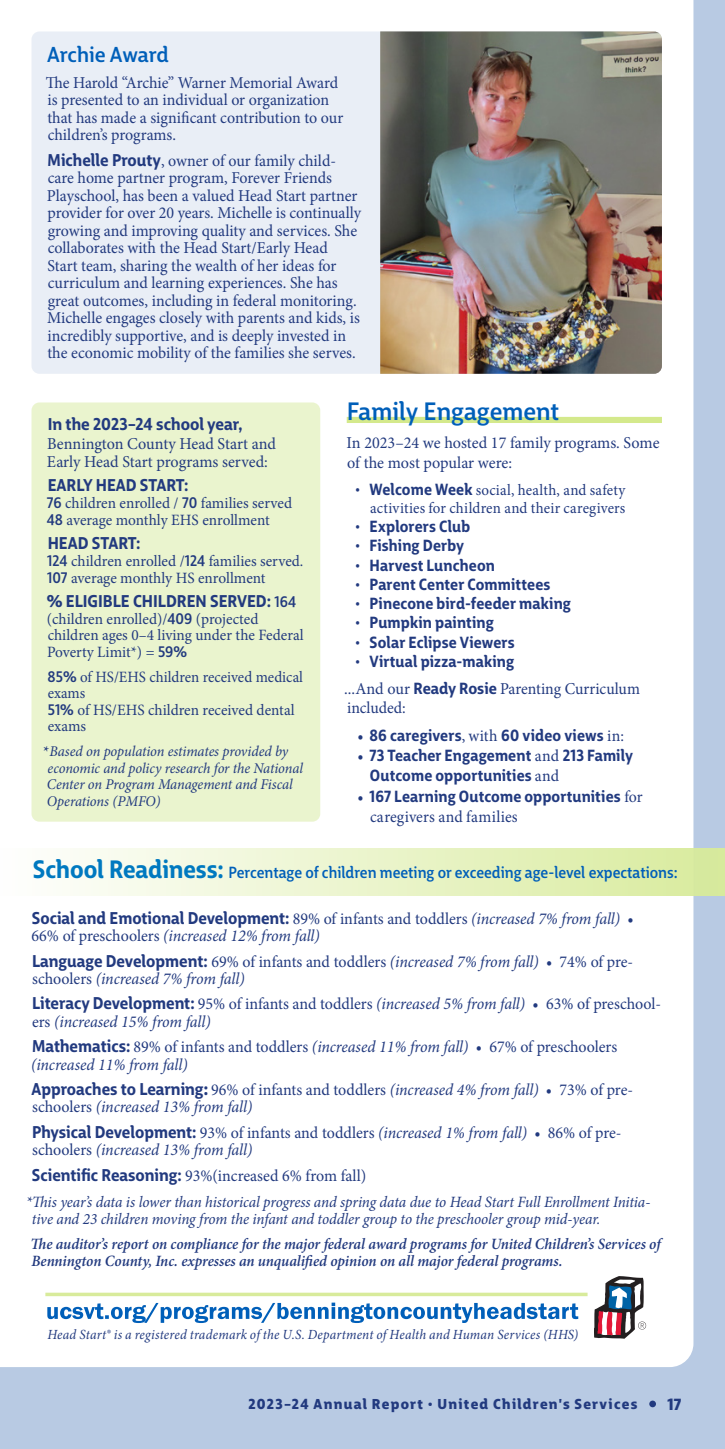
<style>
.page{position:relative;width:725px;height:1449px;background:#fff}
.page>*{position:absolute;margin:0;border:0;box-sizing:border-box;transform-origin:0 0}
.Head_14_15_FG_Med_UL{font:500 24.5px "Big City Grotesque Pro";color:#005fb9}
.Head_12_13_FG_Med{font:500 21px "Big City Grotesque Pro";color:#005fb9}
.Body_text_9_5_10_L{font:16.62px/17.5px "Minion Pro";color:#223a7f;scale:.96 1}
.Body_text_9_5_10_L-2{font:italic 16.62px/17.2px "Minion Pro";letter-spacing:-.005em;color:#223a7f;scale:.96 1}
.Body_text_9_5_10_L-3{font:16.62px/18.4px "Minion Pro";color:#223a7f}
.Body_text_9_5_10_5_L{font:16.62px/20.1px "Minion Pro";letter-spacing:-.005em;color:#223a7f}
.Body_text_9_5_10_L-4{font:700 16.62px "Big City Grotesque Pro";color:#223a7f}
.Body_Text_bullet_list_9_5_10_5{font:16.62px "Minion Pro";letter-spacing:.01em;color:#223a7f;scale:.95 1}
.Body_text_9_5_10_L-5{font:15.75px/16.6px "Minion Pro";color:#223a7f}
.Body_text_9_10_L{font:italic 15.75px/17.2px "Minion Pro";letter-spacing:-.01em;color:#223a7f;scale:.96 1}
.Body_text_9_10_L-2{font:italic 600 15.75px/17.2px "Minion Pro";letter-spacing:-.005em;color:#223a7f;scale:.95 1}
.Body_Text_bullet_list_9_10{font:700 15.75px "Big City Grotesque Pro";letter-spacing:.01em;color:#223a7f;scale:.95 1}
.Body_Text_bullet_list_9_5_10_5-2{font:700 15.75px/20.1px "Big City Grotesque Pro";letter-spacing:.01em;color:#223a7f;scale:.95 1}
.Body_text_9_5_10_L-6{font:15.75px/16.6px "Minion Pro";color:#223a7f;scale:.95 1}
.Head_18_L{font:500 15.75px "Big City Grotesque Pro";color:#005fb9;scale:.95 1}
.Body_Text_bullet_list_9_10-2{font:15.75px/17.5px "Minion Pro";letter-spacing:.01em;color:#223a7f;text-align:right;scale:.95 1}
.Body_text_bullet_list_9_10_last{font:700 15.75px "Big City Grotesque Pro";letter-spacing:.01em;color:#223a7f;scale:.95 1}
.Folio{font:900 15.75px "Big City Grotesque Pro";color:#223a7f}
.Body_text_9_5_10_L-7{font:italic 14.88px/16.6px "Minion Pro";letter-spacing:-.01em;color:#223a7f}
.Caption_L_small_italic{font:italic 14px "Minion Pro";letter-spacing:.015em;color:#223a7f;scale:.95 1}
.Folio_caption_R{font:900 14px "Big City Grotesque Pro";letter-spacing:.09em;color:#223a7f}
.s1{font-family:"Big City Grotesque Pro";font-weight:700}
.s2{font-family:"Big City Grotesque Pro";font-weight:500;font-size:14.88px}
.s3{font-weight:500;font-size:14.88px}
.s4{font-weight:700;font-style:normal}
.s5{font-family:"Big City Grotesque Pro";font-weight:700;font-size:15.75px}
.s6{font-family:"Minion Pro";font-weight:400;font-size:16.62px}
.s7{font-weight:700;font-size:24.5px;color:#0079c0}
.s8{font-family:"Big City Grotesque Pro";font-weight:700;font-style:normal}
.s9{font-style:normal}
.s10{font-style:italic}
.s11{font-family:"Big City Grotesque Pro";font-weight:900;font-style:normal}
</style>
<div class="page">
<div style="left:0;top:0;width:724px;height:1449px;background:#b8cae3"></div>
<div style="left:0;top:0;width:693px;height:1367px;background:#fff"></div>
<svg style="left:594px;top:1276px;width:52px;height:63px;background:#9a8e98"></svg>
<svg style="left:47px;top:1303px;width:531px;height:20px;background:#a4c6e6"></svg>
<div style="left:32px;top:32px;width:348px;height:342px;background:#e9eef6"></div>
<img style="left:380px;top:32px;width:282px;height:342px">
<hr style="left:45px;top:1293px;width:542px;height:3px;background:#d8eb9b">
<div style="left:649px;top:1401px;width:7px;height:6px;background:#223a7f;border-radius:50%"></div>
<div style="left:0;top:848px;width:724px;height:48px;background:linear-gradient(to right,#fefffe,#d8eb9d)"></div>
<div style="left:346px;top:417px;width:316px;height:6px;background:#d4e98c"></div>
<div style="left:32px;top:402px;width:288px;height:420px;background:#eaf4ce;border-radius:8px"></div>
<p class="Head_12_13_FG_Med" style="left:47px;top:38px;width:123px">Archie Award</p>
<p class="Body_text_9_5_10_L" style="left:46px;top:74px;width:311px">The Harold “Archie” Warner Memorial Award is presented to an individual or organization that has made a significant contribution to our children’s programs.</p>
<p class="Body_text_9_5_10_L" style="left:47px;top:152px;width:328px"><span class="s1">Michelle Prouty</span>, owner of our family child&shy;care home partner program, Forever Friends Playschool, has been a valued Head Start partner provider for over 20 years. Michelle is continually growing and improving quality and services. She collaborates with the Head Start/Early Head Start team, sharing the wealth of her ideas for curriculum and learning experiences. She has great outcomes, including in federal monitoring.<br>Michelle engages closely with parents and kids, is incredibly supportive, and is deeply invested in the economic mobility of the families she serves.</p>
<p class="Body_text_9_5_10_L-3" style="left:47px;top:416px;width:230px"><span class="s1">In the 2023–24 school year,<br></span>Bennington County Head Start and<br>Early Head Start programs served:</p>
<p class="Body_text_9_5_10_L-4" style="left:48px;top:472px;width:142px">EARLY HEAD START:</p>
<p class="Body_text_9_5_10_L-5" style="left:47px;top:495px;width:247px"><span class="s2">76</span> children enrolled / <span class="s2">70</span> families served<br><span class="s2">48</span> average monthly EHS enrollment</p>
<p class="Body_text_9_5_10_L-4" style="left:48px;top:530px;width:94px">HEAD START:</p>
<p class="Body_text_9_5_10_L-5" style="left:47px;top:553px;width:258px"><span class="s2">124</span> children enrolled /<span class="s2">124</span> families served.<br><span class="s2">107</span> average monthly HS enrollment</p>
<p class="Body_text_9_5_10_L-4" style="left:47px;top:587px;width:251px">% ELIGIBLE CHILDREN SERVED: <span class="s3">164</span></p>
<p class="Body_text_9_5_10_L-5" style="left:47px;top:610px;width:258px">(children enrolled)/<span class="s2">409</span> (projected children ages 0–4 living under the Federal<br>Poverty Limit*) = <span class="s2">59%</span></p>
<p class="Body_text_9_5_10_L-6" style="left:48px;top:668px;width:270px"><span class="s2">85%</span> of HS/EHS children received medical exams<br><span class="s2">51%</span> of HS/EHS children received dental exams</p>
<p class="Body_text_9_5_10_L-7" style="left:43px;top:743px;width:261px"><span class="s4">*</span>Based on population estimates provided by economic and policy research for the National Center on Program Management and Fiscal Operations (PMFO)</p>
<p class="Head_14_15_FG_Med_UL" style="left:346px;top:391px;width:214px">Family Engagement</p>
<p class="Body_text_9_5_10_5_L" style="left:346px;top:433px;width:314px">In 2023–24 we hosted 17 family programs. Some of the most popular were:</p>
<p class="Body_Text_bullet_list_9_10-2" style="left:355px;top:482px;width:286px"><span class="s1">• Welcome Week</span> social, health, and safety activities for children and their caregivers</p>
<p class="Body_Text_bullet_list_9_10" style="left:355px;top:513px;width:122px">• Explorers Club</p>
<p class="Body_Text_bullet_list_9_10" style="left:355px;top:533px;width:116px">• Fishing Derby</p>
<p class="Body_Text_bullet_list_9_10" style="left:355px;top:552px;width:148px">• Harvest Luncheon</p>
<p class="Body_Text_bullet_list_9_10" style="left:355px;top:571px;width:207px">• Parent Center Committees</p>
<p class="Body_Text_bullet_list_9_10" style="left:355px;top:590px;width:229px">• Pinecone bird-feeder making</p>
<p class="Body_Text_bullet_list_9_10" style="left:355px;top:610px;width:148px">• Pumpkin painting</p>
<p class="Body_Text_bullet_list_9_10" style="left:355px;top:629px;width:169px">• Solar Eclipse Viewers</p>
<p class="Body_text_bullet_list_9_10_last" style="left:355px;top:648px;width:169px">• Virtual pizza-making</p>
<p class="Body_text_9_5_10_L-3" style="left:344px;top:679px;width:297px;line-height:19.2px">...And our <span class="s5">Ready Rosie</span> Parenting Curriculum included:</p>
<p class="Body_Text_bullet_list_9_5_10_5-2" style="left:357px;top:724px;width:282px"><span class="s6">•</span> 86 caregivers<span class="s6">, with</span> 60 video views <span class="s6">in:</span></p>
<p class="Body_Text_bullet_list_9_5_10_5-2" style="left:370px;top:745px;width:278px;text-indent:-13px"><span class="s6">•</span> 73 Teacher Engagement <span class="s6">and</span> 213 Family<br>Outcome opportunities <span class="s6">and</span></p>
<p class="Body_Text_bullet_list_9_5_10_5-2" style="left:357px;top:785px;width:302px"><span class="s6">•</span> 167 Learning Outcome opportunities <span class="s6">for</span></p>
<p class="Body_Text_bullet_list_9_5_10_5" style="left:370px;top:805px;width:157px">caregivers and families</p>
<p class="Head_18_L" style="left:33px;top:860px;width:680px"><span class="s7">School Readiness:</span> Percentage of children meeting or exceeding age-level expectations:</p>
<p class="Body_text_9_5_10_L-2" style="left:32px;top:910px;width:628px"><span class="s8">Social and Emotional Development:</span> <span class="s9">89% of infants and toddlers</span> (increased 7% from fall) <span class="s9">•<br>66% of preschoolers</span> (increased 12% from fall)</p>
<p class="Body_text_9_5_10_L" style="left:32px;top:953px;width:627px"><span class="s1">Language Development:</span> 69% of infants and toddlers <span class="s10">(increased 7% from fall)</span> • 74% of pre&shy;schoolers <span class="s10">(increased 7% from fall)</span></p>
<p class="Body_text_9_5_10_L-2" style="left:32px;top:996px;width:656px"><span class="s8">Literacy Development:</span> <span class="s9">95% of infants and toddlers</span> (increased 5% from fall) <span class="s9">• 63% of preschool&shy;ers</span> (increased 15% from fall)</p>
<p class="Body_text_9_5_10_L-2" style="left:31px;top:1038px;width:612px"><span class="s8">Mathematics:</span> <span class="s9">89% of infants and toddlers</span> (increased 11% from fall) <span class="s9">• 67% of preschoolers </span>(increased 11% from fall)</p>
<p class="Body_text_9_5_10_L-2" style="left:32px;top:1081px;width:628px"><span class="s8">Approaches to Learning</span><span class="s11">:</span> <span class="s9">96% of infants and toddlers</span> (increased 4% from fall) <span class="s9">• 73% of pre&shy;schoolers</span> (increased 13% from fall)</p>
<p class="Body_text_9_5_10_L-2" style="left:32px;top:1124px;width:615px"><span class="s8">Physical Development:</span> <span class="s9">93% of infants and toddlers</span> (increased 1% from fall) <span class="s9">• 86% of pre&shy;schoolers</span> (increased 13% from fall)</p>
<p class="Body_text_9_5_10_L" style="left:32px;top:1167px;width:350px"><span class="s1">Scientific Reasoning:</span> 93%(increased 6% from fall)</p>
<p class="Body_text_9_10_L" style="left:32px;top:1193px;width:645px;text-indent:-6px">*This year’s data is lower than historical progress and spring data due to Head Start Full Enrollment Initia&shy;tive and 23 children moving from the infant and toddler group to the preschooler group mid-year.</p>
<p class="Body_text_9_10_L-2" style="left:31px;top:1235px;width:664px">The auditor’s report on compliance for the major federal award programs for United Children’s Services of<br>Bennington County, Inc. expresses an unqualified opinion on all major federal programs.</p>
<p class="Caption_L_small_italic" style="left:47px;top:1325px;width:560px">Head Start® is a registered trademark of the U.S. Department of Health and Human Services (HHS)</p>
<p class="Folio_caption_R" style="left:248px;top:1392px;width:390px">2023–24 Annual Report • United Children's Services</p>
<p class="Folio" style="left:667px;top:1391px;width:15px">17</p>
</div>
